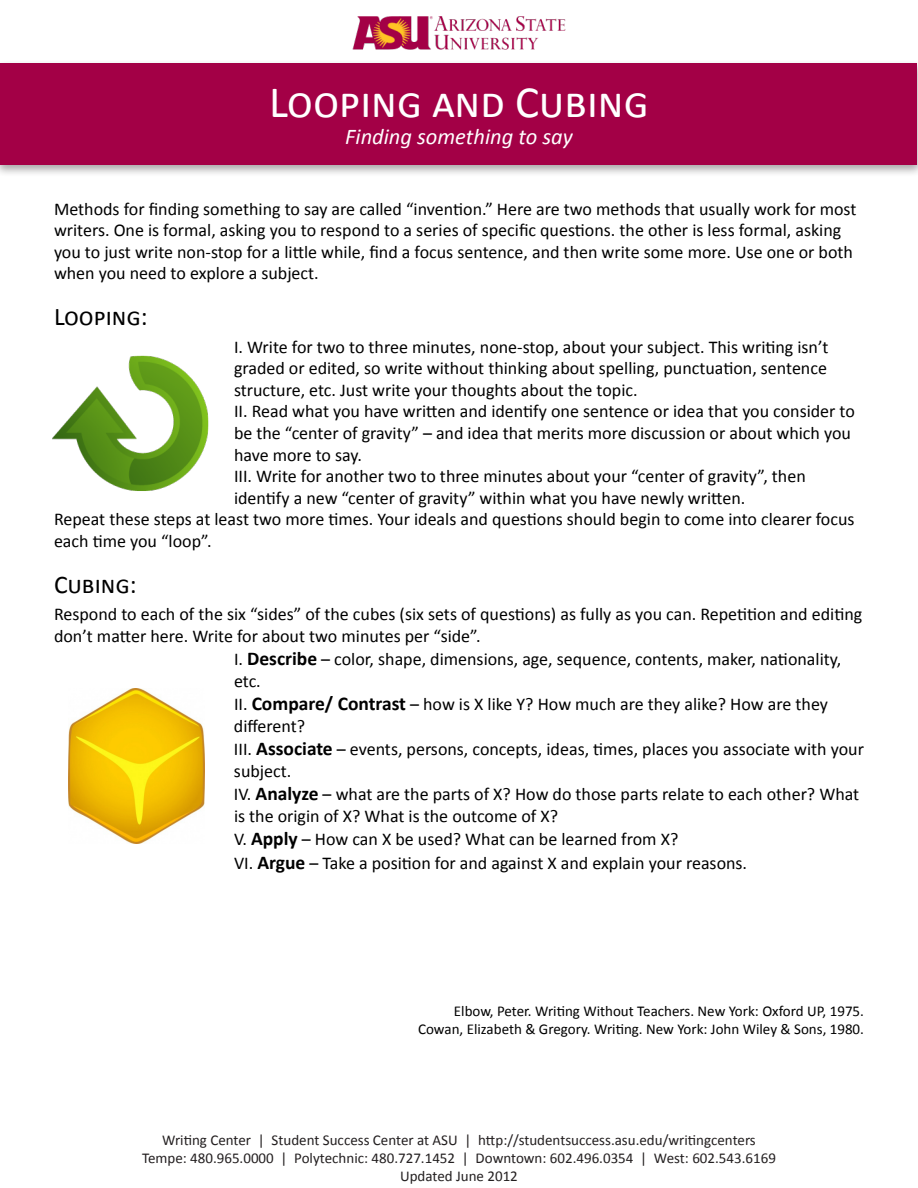
<style>
.page{position:relative;width:918px;height:1188px;background:#fff}
.page>*{position:absolute;margin:0;border:0;box-sizing:border-box;transform-origin:0 0}
.t1{font:45px "Calibri";color:#fff}
.t2{font:25.5px "Calibri";color:#000}
.t3{font:italic 22.5px "Calibri";color:#fff}
.t4{font:18px/21.6px "Calibri";color:#000}
.t5{font:15px/18px "Calibri";color:#231f20;text-align:center}
.t6{font:15px/18px "Calibri";color:#000;text-align:right}
.s1{font-weight:700;font-size:19.5px}
</style>
<div class="page">
<img style="left:352px;top:16px;width:214px;height:34px">
<div style="left:0;top:59px;width:918px;height:118px;background:#231f20;opacity:.4"></div>
<div style="left:0;top:63px;width:917px;height:101px;background:#a30046"></div>
<img style="left:52px;top:355px;width:157px;height:136px">
<img style="left:68px;top:689px;width:137px;height:155px">
<h1 class="t1" style="left:269px;top:73px;width:381px">Looping and Cubing</h1>
<p class="t3" style="left:345px;top:121px;width:229px">Finding something to say</p>
<p class="t4" style="left:54px;top:198px;width:804px">Methods for finding something to say are called “invention.” Here are two methods that usually work for most writers. One is formal, asking you to respond to a series of specific questions. the other is less formal, asking you to just write non-stop for a little while, find a focus sentence, and then write some more. Use one or both when you need to explore a subject.</p>
<h2 class="t2" style="left:54px;top:300px;width:95px">Looping:</h2>
<p class="t4" style="left:234px;top:336px;width:596px">I. Write for two to three minutes, none-stop, about your subject. This writing isn’t</p>
<p class="t4" style="left:234px;top:357px;width:595px">graded or edited, so write without thinking about spelling, punctuation, sentence</p>
<p class="t4" style="left:234px;top:379px;width:405px">structure, etc. Just write your thoughts about the topic.</p>
<p class="t4" style="left:234px;top:401px;width:622px">II. Read what you have written and identify one sentence or idea that you consider to</p>
<p class="t4" style="left:234px;top:422px;width:619px">be the “center of gravity” – and idea that merits more discussion or about which you</p>
<p class="t4" style="left:234px;top:444px;width:129px">have more to say.</p>
<p class="t4" style="left:234px;top:465px;width:573px">III. Write for another two to three minutes about your “center of gravity”, then</p>
<p class="t4" style="left:234px;top:487px;width:513px">identify a new “center of gravity” within what you have newly written.</p>
<p class="t4" style="left:54px;top:509px;width:802px">Repeat these steps at least two more times. Your ideals and questions should begin to come into clearer focus</p>
<p class="t4" style="left:54px;top:530px;width:159px">each time you “loop”.</p>
<h2 class="t2" style="left:54px;top:568px;width:84px">Cubing:</h2>
<p class="t4" style="left:54px;top:603px;width:810px">Respond to each of the six “sides” of the cubes (six sets of questions) as fully as you can. Repetition and editing don’t matter here. Write for about two minutes per “side”.</p>
<p class="t4" style="left:234px;top:648px;width:609px">I. <span class="s1">Describe</span> – color, shape, dimensions, age, sequence, contents, maker, nationality, etc.</p>
<p class="t4" style="left:234px;top:693px;width:596px">II. <span class="s1">Compare/ Contrast</span> – how is X like Y? How much are they alike? How are they different?</p>
<p class="t4" style="left:234px;top:738px;width:632px">III. <span class="s1">Associate</span> – events, persons, concepts, ideas, times, places you associate with your subject.</p>
<p class="t4" style="left:234px;top:783px;width:627px">IV. <span class="s1">Analyze</span> – what are the parts of X? How do those parts relate to each other? What is the origin of X? What is the outcome of X?</p>
<p class="t4" style="left:234px;top:827px;width:515px;line-height:23.4px">V. <span class="s1">Apply</span> – How can X be used? What can be learned from X?<br>VI. <span class="s1">Argue</span> – Take a position for and against X and explain your reasons.</p>
<p class="t6" style="left:418px;top:1002px;width:447px">Elbow, Peter. Writing Without Teachers. New York: Oxford UP, 1975.<br>Cowan, Elizabeth &amp; Gregory. Writing. New York: John Wiley &amp; Sons, 1980.</p>
<p class="t5" style="left:142px;top:1131px;width:635px">Writing Center | Student Success Center at ASU | http://studentsuccess.asu.edu/writingcenters<br>Tempe: 480.965.0000 | Polytechnic: 480.727.1452 | Downtown: 602.496.0354 | West: 602.543.6169<br>Updated June 2012</p>
</div>
